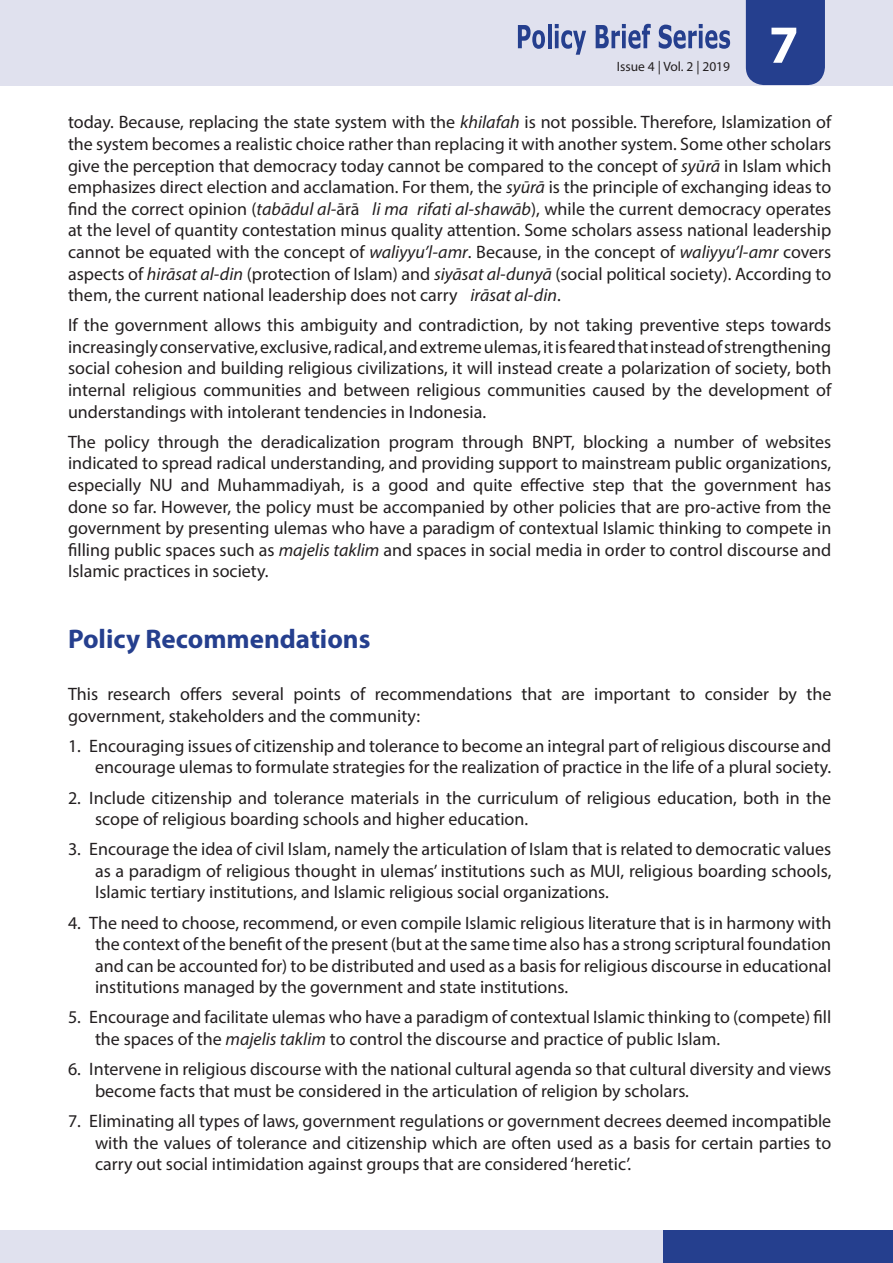
<style>
.page{position:relative;width:893px;height:1263px;background:#fff}
.page>*{position:absolute;margin:0;border:0;box-sizing:border-box;transform-origin:0 0}
.t1{font:700 54px "Myriad Pro";color:#fff}
.t2{font:700 27px "Myriad Pro";color:#253f8e}
.List_Paragraph{font:18px/21.6px "Myriad Pro";color:#231f20;text-align:justify}
.t3{font:13.5px "Myriad Pro";color:#231f20}
.s1{font-style:italic}
</style>
<div class="page">
<div style="left:0;top:0;width:893px;height:85px;background:#e0e1ee"></div>
<div style="left:746px;top:0;width:79px;height:85px;background:#253f8e"></div>
<svg style="left:518px;top:25px;width:27px;height:24px"></svg>
<hr style="left:548px;top:24px;width:3px;height:24px;background:#253f8e">
<svg style="left:555px;top:24px;width:31px;height:31px"></svg>
<svg style="left:596px;top:24px;width:55px;height:25px"></svg>
<svg style="left:659px;top:24px;width:71px;height:25px"></svg>
<div style="left:0;top:1230px;width:669px;height:33px;background:#e0e1ee"></div>
<div style="left:664px;top:1230px;width:229px;height:33px;background:#253f8e"></div>
<p class="t3" style="left:617px;top:58px;width:115px">Issue 4 | Vol. 2 | 2019</p>
<h1 class="t1" style="left:769px;top:9px;width:31px">7</h1>
<p class="List_Paragraph" style="left:68px;top:111px;width:765px">today. Because, replacing the state system with the <span class="s1">khilafah</span> is not possible. Therefore, Islamization of the system becomes a realistic choice rather than replacing it with another system. Some other scholars give the perception that democracy today cannot be compared to the concept of <span class="s1">syūrā</span> in Islam which emphasizes direct election and acclamation. For them, the <span class="s1">syūrā</span> is the principle of exchanging ideas to find the correct opinion (<span class="s1">tabādul al-</span>ārāʾ <span class="s1">li maʿrifati al-shawāb</span>), while the current democracy operates at the level of quantity contestation minus quality attention. Some scholars assess national leadership cannot be equated with the concept of <span class="s1">waliyyu’l-amr</span>. Because, in the concept of <span class="s1">waliyyu’l-amr</span> covers aspects of <span class="s1">hirāsat al-din</span> (protection of Islam) and <span class="s1">siyāsat al-dunyā</span> (social political society). According to them, the current national leadership does not carry <span class="s1">irāsat al-din</span>.</p>
<p class="List_Paragraph" style="left:68px;top:314px;width:765px">If the government allows this ambiguity and contradiction, by not taking preventive steps towards increasingly conservative, exclusive, radical, and extreme ulemas, it is feared that instead of strengthening social cohesion and building religious civilizations, it will instead create a polarization of society, both internal religious communities and between religious communities caused by the development of understandings with intolerant tendencies in Indonesia.</p>
<p class="List_Paragraph" style="left:68px;top:431px;width:765px">The policy through the deradicalization program through BNPT, blocking a number of websites indicated to spread radical understanding, and providing support to mainstream public organizations, especially NU and Muhammadiyah, is a good and quite effective step that the government has done so far. However, the policy must be accompanied by other policies that are pro-active from the government by presenting ulemas who have a paradigm of contextual Islamic thinking to compete in filling public spaces such as <span class="s1">majelis taklim</span> and spaces in social media in order to control discourse and Islamic practices in society.</p>
<p class="t2" style="left:68px;top:622px;width:304px">Policy Recommendations</p>
<p class="List_Paragraph" style="left:68px;top:683px;width:765px">This research offers several points of recommendations that are important to consider by the government, stakeholders and the community:</p>
<p class="List_Paragraph" style="left:68px;top:735px;width:765px;text-align:right">1. Encouraging issues of citizenship and tolerance to become an integral part of religious discourse and encourage ulemas to formulate strategies for the realization of practice in the life of a plural society.</p>
<p class="List_Paragraph" style="left:95px;top:786px;width:738px;text-indent:-27px">2. Include citizenship and tolerance materials in the curriculum of religious education, both in the scope of religious boarding schools and higher education.</p>
<p class="List_Paragraph" style="left:95px;top:838px;width:738px;text-indent:-27px">3. Encourage the idea of civil Islam, namely the articulation of Islam that is related to democratic values as a paradigm of religious thought in ulemas’ institutions such as MUI, religious boarding schools, Islamic tertiary institutions, and Islamic religious social organizations.</p>
<p class="List_Paragraph" style="left:95px;top:911px;width:738px;text-indent:-27px">4. The need to choose, recommend, or even compile Islamic religious literature that is in harmony with the context of the benefit of the present (but at the same time also has a strong scriptural foundation and can be accounted for) to be distributed and used as a basis for religious discourse in educational institutions managed by the government and state institutions.</p>
<p class="List_Paragraph" style="left:95px;top:1006px;width:738px;text-indent:-27px">5. Encourage and facilitate ulemas who have a paradigm of contextual Islamic thinking to (compete) fill the spaces of the <span class="s1">majelis taklim</span> to control the discourse and practice of public Islam.</p>
<p class="List_Paragraph" style="left:95px;top:1058px;width:738px;text-indent:-27px">6. Intervene in religious discourse with the national cultural agenda so that cultural diversity and views become facts that must be considered in the articulation of religion by scholars.</p>
<p class="List_Paragraph" style="left:95px;top:1110px;width:738px;text-indent:-27px">7. Eliminating all types of laws, government regulations or government decrees deemed incompatible with the values of tolerance and citizenship which are often used as a basis for certain parties to carry out social intimidation against groups that are considered ‘heretic’.</p>
</div>
